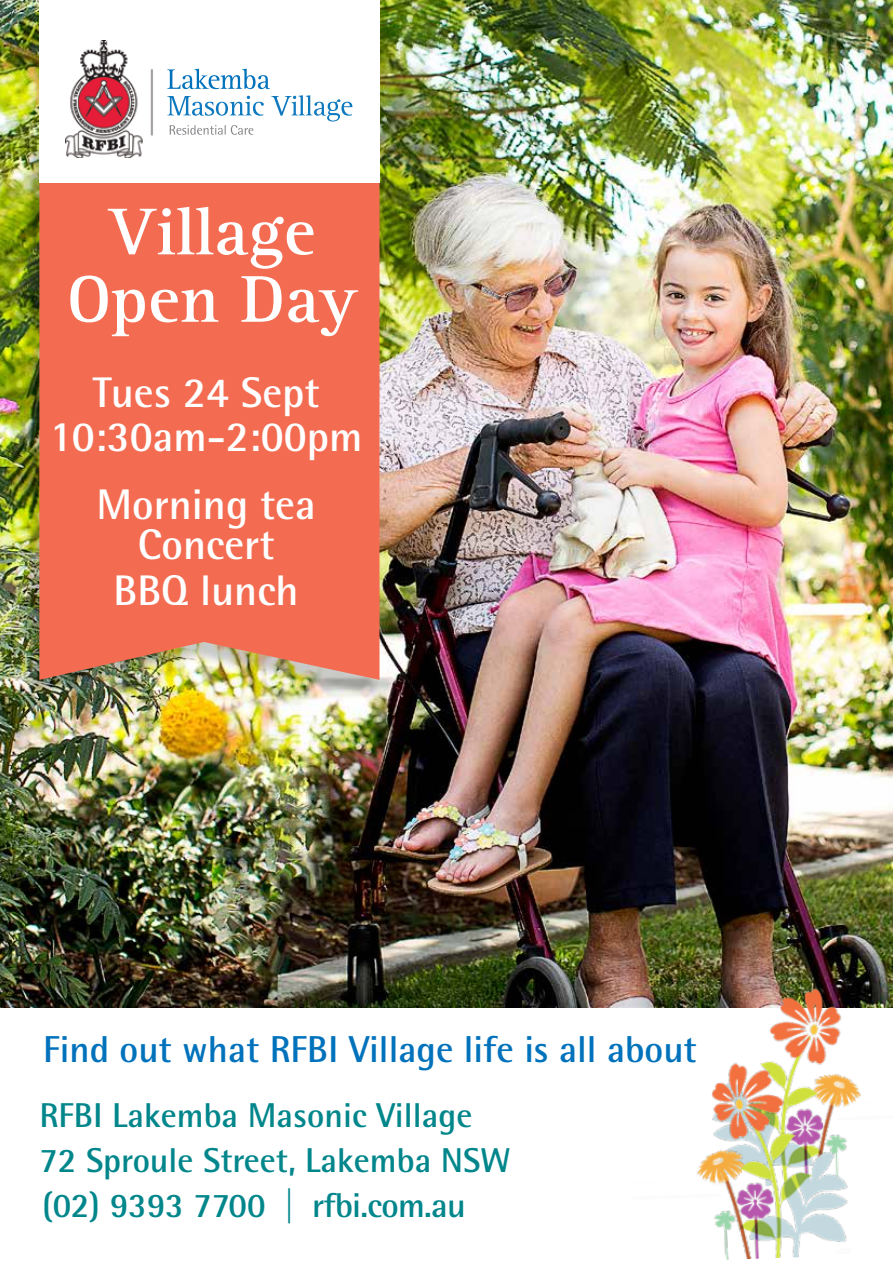
<style>
.page{position:relative;width:893px;height:1263px;background:#fff}
.page>*{position:absolute;margin:0;border:0;box-sizing:border-box;transform-origin:0 0}
.t1{font:700 68.4px/67.5px "Rotis Serif Std";color:#fff;text-align:center}
.t2{font:700 42.9px/43.3px "Rotis Semi Sans Std";color:#fff;text-align:center}
.t3{font:700 37.5px "Rotis Semi Sans Std";color:#0072bc}
.t4{font:700 34.5px/45.3px "Rotis Semi Sans Std";color:#00868b}
</style>
<div class="page">
<img style="left:0;top:0;width:893px;height:1007px">
<img style="left:703px;top:964px;width:190px;height:140px">
<img style="left:696px;top:1038px;width:156px;height:222px">
<div style="left:23px;top:139px;width:357px;height:561px;background:#000;opacity:.21"></div>
<div style="left:39px;top:183px;width:340px;height:497px;background:#f36c52"></div>
<div style="left:39px;top:0;width:340px;height:183px;background:#fff"></div>
<img style="left:66px;top:40px;width:287px;height:117px">
<img style="left:170px;top:125px;width:83px;height:10px">
<img style="left:167px;top:69px;width:103px;height:20px">
<img style="left:167px;top:95px;width:185px;height:27px">
<h1 class="t1" style="left:67px;top:199px;width:292px">Village<br>Open Day</h1>
<p class="t2" style="left:50px;top:370px;width:314px">Tues 24 Sept<br>10:30am-2:00pm</p>
<p class="t2" style="left:97px;top:483px;width:221px;line-height:40.2px">Morning tea<br>Concert</p>
<p class="t2" style="left:114px;top:568px;width:187px">BBQ lunch</p>
<p class="t3" style="left:43px;top:1026px;width:655px">Find out what RFBI Village life is all about</p>
<p class="t4" style="left:39px;top:1092px;width:473px">RFBI Lakemba Masonic Village<br>72 Sproule Street, Lakemba NSW (02) 9393 7700 | rfbi.com.au</p>
</div>
